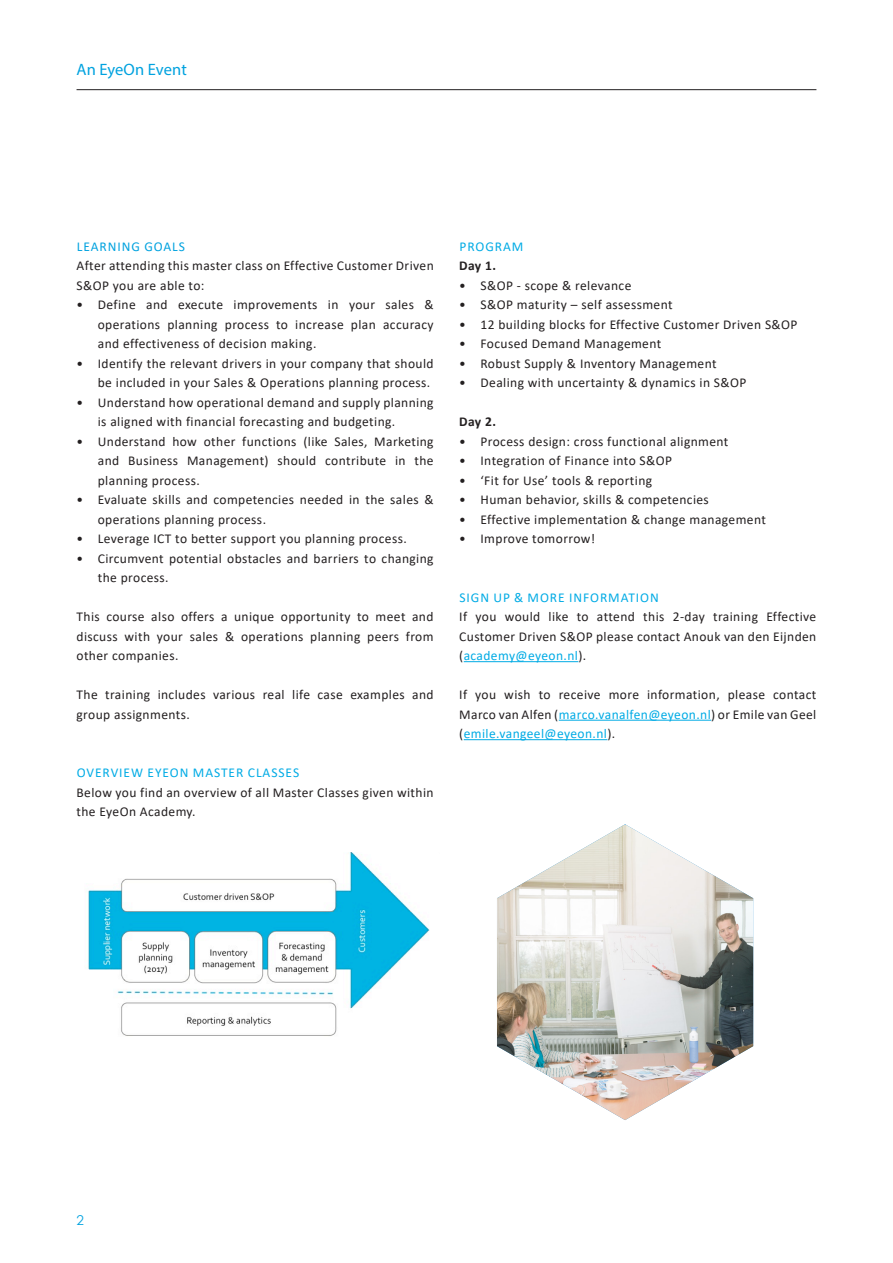
<style>
.page{position:relative;width:893px;height:1263px;background:#fff}
.page>*{position:absolute;margin:0;border:0;box-sizing:border-box;transform-origin:0 0}
.Hoofdstuk{font:16.5px "Myriad Pro";color:#00a2df}
.t1{font:13.5px/19.5px "Calibri";letter-spacing:.03em;color:#231f20}
.t2{font:13.5px "Calibri";letter-spacing:.07em;color:#00abe5}
.t3{font:13.5px "Calibri";letter-spacing:.07em;color:#00a2df}
.t4{font:700 13.5px "Calibri";letter-spacing:.02em;color:#231f20}
.t5{font:13.5px "Century Gothic";color:#00a2df}
.s1{color:#00abe5}
</style>
<div class="page">
<hr style="left:77px;top:89px;width:739px;height:1px;background:#231f20">
<hr style="left:464px;top:661px;width:114px;height:1px;background:#00abe5">
<hr style="left:559px;top:720px;width:152px;height:1px;background:#00abe5">
<hr style="left:464px;top:739px;width:143px;height:1px;background:#00abe5">
<img style="left:88px;top:853px;width:342px;height:183px">
<img style="left:497px;top:825px;width:256px;height:295px">
<p class="Hoofdstuk" style="left:77px;top:60px;width:112px">An EyeOn Event</p>
<p class="t3" style="left:77px;top:237px;width:110px">LEARNING GOALS</p>
<p class="t1" style="left:77px;top:256px;width:359px">After attending this master class on Effective Customer Driven<br>S&amp;OP you are able to:</p>
<p class="t1" style="left:98px;top:295px;width:337px;text-align:justify;text-indent:-21px">• Define and execute improvements in your sales &amp; operations planning process to increase plan accuracy and effectiveness of decision making.</p>
<p class="t1" style="left:77px;top:353px;width:359px;text-align:right">• Identify the relevant drivers in your company that should be included in your Sales &amp; Operations planning process.</p>
<p class="t1" style="left:98px;top:392px;width:337px;text-indent:-21px">• Understand how operational demand and supply planning is aligned with financial forecasting and budgeting.</p>
<p class="t1" style="left:98px;top:431px;width:337px;text-align:justify;text-indent:-21px">• Understand how other functions (like Sales, Marketing and Business Management) should contribute in the planning process.</p>
<p class="t1" style="left:98px;top:490px;width:337px;text-indent:-21px">• Evaluate skills and competencies needed in the sales &amp; operations planning process.</p>
<p class="t1" style="left:77px;top:529px;width:332px">• Leverage ICT to better support you planning process.</p>
<p class="t1" style="left:98px;top:548px;width:337px;text-indent:-21px">• Circumvent potential obstacles and barriers to changing the process.</p>
<p class="t1" style="left:77px;top:607px;width:359px;text-align:justify">This course also offers a unique opportunity to meet and discuss with your sales &amp; operations planning peers from other companies.</p>
<p class="t1" style="left:77px;top:685px;width:359px">The training includes various real life case examples and group assignments.</p>
<p class="t2" style="left:77px;top:763px;width:224px">OVERVIEW EYEON MASTER CLASSES</p>
<p class="t1" style="left:77px;top:782px;width:359px">Below you find an overview of all Master Classes given within the EyeOn Academy.</p>
<p class="t2" style="left:459px;top:237px;width:65px">PROGRAM</p>
<p class="t4" style="left:459px;top:256px;width:38px">Day 1.</p>
<p class="t1" style="left:459px;top:275px;width:174px">• S&amp;OP - scope &amp; relevance</p>
<p class="t1" style="left:459px;top:295px;width:215px">• S&amp;OP maturity – self assessment</p>
<p class="t1" style="left:459px;top:314px;width:340px">• 12 building blocks for Effective Customer Driven S&amp;OP</p>
<p class="t1" style="left:459px;top:334px;width:204px">• Focused Demand Management</p>
<p class="t1" style="left:459px;top:353px;width:259px">• Robust Supply &amp; Inventory Management</p>
<p class="t1" style="left:459px;top:373px;width:289px">• Dealing with uncertainty &amp; dynamics in S&amp;OP</p>
<p class="t4" style="left:459px;top:412px;width:38px">Day 2.</p>
<p class="t1" style="left:459px;top:431px;width:271px">• Process design: cross functional alignment</p>
<p class="t1" style="left:459px;top:451px;width:214px">• Integration of Finance into S&amp;OP</p>
<p class="t1" style="left:459px;top:470px;width:194px">• ‘Fit for Use’ tools &amp; reporting</p>
<p class="t1" style="left:459px;top:490px;width:251px">• Human behavior, skills &amp; competencies</p>
<p class="t1" style="left:459px;top:509px;width:308px">• Effective implementation &amp; change management</p>
<p class="t1" style="left:459px;top:529px;width:138px">• Improve tomorrow!</p>
<p class="t2" style="left:459px;top:588px;width:201px">SIGN UP &amp; MORE INFORMATION</p>
<p class="t1" style="left:459px;top:607px;width:359px;text-align:justify">If you would like to attend this 2-day training Effective Customer Driven S&amp;OP please contact Anouk van den Eijnden (<span class="s1">academy@eyeon.nl</span>).</p>
<p class="t1" style="left:459px;top:685px;width:359px;text-align:justify">If you wish to receive more information, please contact Marco van Alfen (<span class="s1">marco.vanalfen@eyeon.nl</span>) or Emile van Geel (<span class="s1">emile.vangeel@eyeon.nl</span>).</p>
<p class="t5" style="left:77px;top:1210px;width:9px">2</p>
</div>
